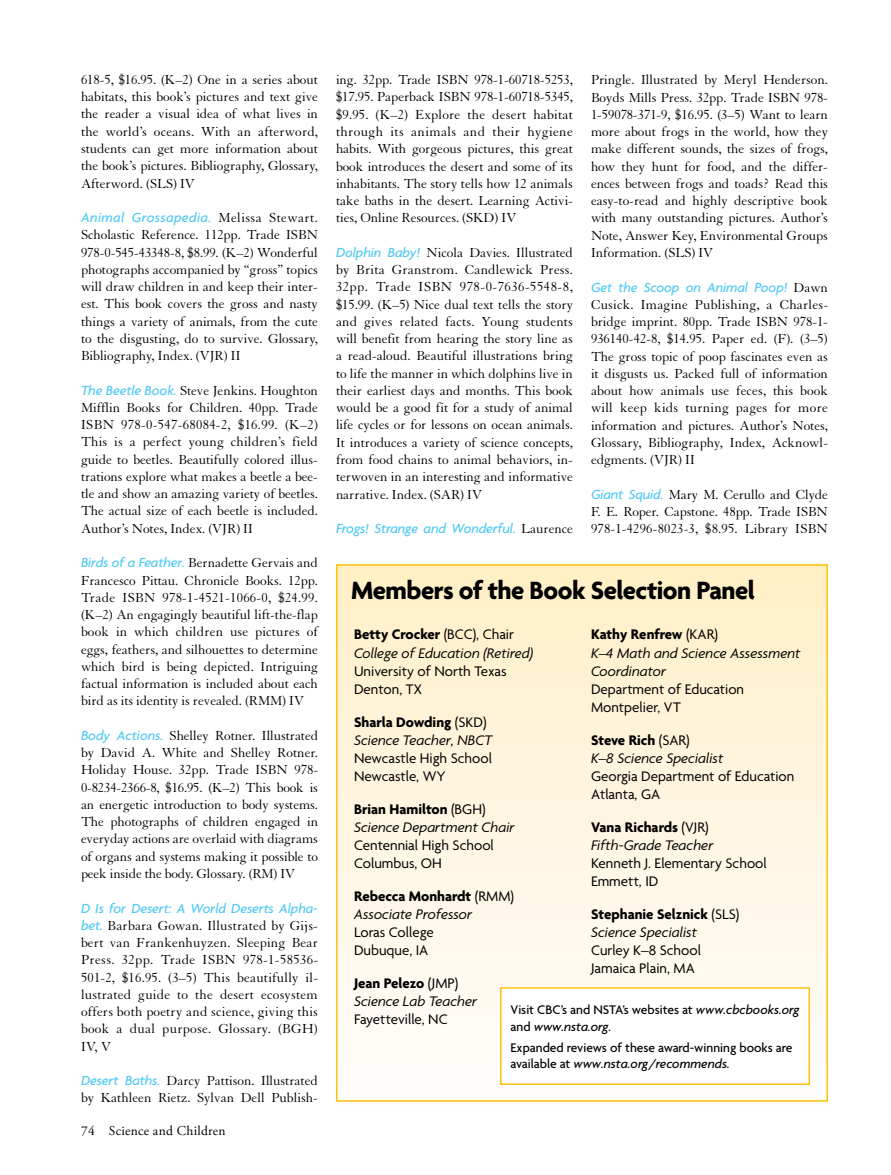
<style>
.page{position:relative;width:891px;height:1175px;background:#fff}
.page>*{position:absolute;margin:0;border:0;box-sizing:border-box;transform-origin:0 0}
.t1{font:700 27px "Agenda";letter-spacing:-.02em;color:#000}
.t2{font:italic 15px/18px "Agenda";color:#000}
.t3{font:15px/18px "Agenda";color:#000}
.t4{font:700 15px/18px "Agenda";color:#000}
.t5{font:14.25px/17.2px "Granjon LT Std";letter-spacing:-.005em;color:#000;text-align:justify}
.t6{font:italic 500 14.25px "Agenda";letter-spacing:-.01em;color:#52caf5}
.t7{font:italic 500 14.25px "Agenda";letter-spacing:.025em;color:#52caf5}
.t8{font:500 13.5px/16.5px "Agenda";color:#000}
.t9{font:13.5px "Adobe Garamond Pro";letter-spacing:.02em;color:#000}
.s1{font-family:"Granjon LT Std";font-weight:400;font-style:normal;color:#000}
.s2{font-family:"Agenda";font-weight:500;font-style:italic;color:#52caf5}
.s3{font-weight:700;font-style:normal}
.s4{font-style:normal}
.s5{font-weight:400}
.s6{font-weight:400;font-style:italic}
.s7{font-style:italic}
</style>
<div class="page">
<div style="left:336px;top:564px;width:492px;height:550px;background:linear-gradient(to bottom,#ffefc9,#fffdfc)"></div>
<div style="left:336px;top:564px;width:492px;height:537px;border:2px solid #ffc20e"></div>
<div style="left:501px;top:988px;width:308px;height:96px;background:#fff"></div>
<div style="left:500px;top:987px;width:310px;height:97px;border:2px solid #ffc20e"></div>
<p class="t5" style="left:81px;top:71px;width:239px">618-5, $16.95. (K–2) One in a series about habitats, this book’s pictures and text give the reader a visual idea of what lives in the world’s oceans. With an afterword, students can get more information about the book’s pictures. Bibliography, Glossary, Afterword. (SLS) IV</p>
<p class="t7" style="left:81px;top:209px;width:239px">Animal Grossapedia. <span class="s1">Melissa Stewart.</span></p>
<p class="t5" style="left:81px;top:226px;width:239px">Scholastic Reference. 112pp. Trade ISBN 978-0-545-43348-8, $8.99. (K–2) Wonderful photographs accompanied by “gross” topics will draw children in and keep their inter&shy;est. This book covers the gross and nasty things a variety of animals, from the cute to the disgusting, do to survive. Glossary, Bibliography, Index. (VJR) II</p>
<p class="t5" style="left:81px;top:382px;width:239px"><span class="s2">The Beetle Book.</span> Steve Jenkins. Houghton Mifflin Books for Children. 40pp. Trade ISBN 978-0-547-68084-2, $16.99. (K–2)<br>This is a perfect young children’s field guide to beetles. Beautifully colored illus&shy;trations explore what makes a beetle a bee&shy;tle and show an amazing variety of beetles.<br>The actual size of each beetle is included.<br>Author’s Notes, Index. (VJR) II</p>
<p class="t5" style="left:81px;top:554px;width:239px"><span class="s2">Birds of a Feather.</span> Bernadette Gervais and Francesco Pittau. Chronicle Books. 12pp.<br>Trade ISBN 978-1-4521-1066-0, $24.99. (K–2) An engagingly beautiful lift-the-flap book in which children use pictures of eggs, feathers, and silhouettes to determine which bird is being depicted. Intriguing factual information is included about each bird as its identity is revealed. (RMM) IV</p>
<p class="t5" style="left:81px;top:727px;width:239px"><span class="s2">Body Actions.</span> Shelley Rotner. Illustrated by David A. White and Shelley Rotner.<br>Holiday House. 32pp. Trade ISBN 978- 0-8234-2366-8, $16.95. (K–2) This book is an energetic introduction to body systems.<br>The photographs of children engaged in everyday actions are overlaid with diagrams of organs and systems making it possible to peek inside the body. Glossary. (RM) IV</p>
<p class="t6" style="left:81px;top:899px;width:238px">D Is for Desert: A World Deserts Alpha-</p>
<p class="t5" style="left:81px;top:917px;width:239px"><span class="s2">bet.</span> Barbara Gowan. Illustrated by Gijs&shy;bert van Frankenhuyzen. Sleeping Bear Press. 32pp. Trade ISBN 978-1-58536- 501-2, $16.95. (3–5) This beautifully il&shy;lustrated guide to the desert ecosystem offers both poetry and science, giving this book a dual purpose. Glossary. (BGH)<br>IV, V</p>
<p class="t5" style="left:81px;top:1072px;width:238px"><span class="s2">Desert Baths.</span> Darcy Pattison. Illustrated by Kathleen Rietz. Sylvan Dell Publish-</p>
<p class="t9" style="left:81px;top:1122px;width:146px">74 Science and Children</p>
<p class="t5" style="left:336px;top:71px;width:239px">ing. 32pp. Trade ISBN 978-1-60718-5253, $17.95. Paperback ISBN 978-1-60718-5345, $9.95. (K–2) Explore the desert habitat through its animals and their hygiene habits. With gorgeous pictures, this great book introduces the desert and some of its inhabitants. The story tells how 12 animals take baths in the desert. Learning Activi&shy;ties, Online Resources. (SKD) IV</p>
<p class="t5" style="left:336px;top:244px;width:239px"><span class="s2">Dolphin Baby!</span> Nicola Davies. Illustrated by Brita Granstrom. Candlewick Press.<br>32pp. Trade ISBN 978-0-7636-5548-8, $15.99. (K–5) Nice dual text tells the story and gives related facts. Young students will benefit from hearing the story line as a read-aloud. Beautiful illustrations bring to life the manner in which dolphins live in their earliest days and months. This book would be a good fit for a study of animal life cycles or for lessons on ocean animals.<br>It introduces a variety of science concepts, from food chains to animal behaviors, in&shy;terwoven in an interesting and informative narrative. Index. (SAR) IV</p>
<p class="t6" style="left:336px;top:520px;width:238px">Frogs! Strange and Wonderful. <span class="s1">Laurence</span></p>
<p class="t5" style="left:591px;top:72px;width:239px">Pringle. Illustrated by Meryl Henderson.<br>Boyds Mills Press. 32pp. Trade ISBN 978- 1-59078-371-9, $16.95. (3–5) Want to learn more about frogs in the world, how they make different sounds, the sizes of frogs, how they hunt for food, and the differ&shy;ences between frogs and toads? Read this easy-to-read and highly descriptive book with many outstanding pictures. Author’s Note, Answer Key, Environmental Groups Information. (SLS) IV</p>
<p class="t6" style="left:591px;top:278px;width:238px">Get the Scoop on Animal Poop! <span class="s1">Dawn</span></p>
<p class="t5" style="left:591px;top:296px;width:239px">Cusick. Imagine Publishing, a Charles&shy;bridge imprint. 80pp. Trade ISBN 978-1- 936140-42-8, $14.95. Paper ed. (F). (3–5)<br>The gross topic of poop fascinates even as it disgusts us. Packed full of information about how animals use feces, this book will keep kids turning pages for more information and pictures. Author’s Notes, Glossary, Bibliography, Index, Acknowl&shy;edgments. (VJR) II</p>
<p class="t5" style="left:591px;top:486px;width:239px"><span class="s2">Giant Squid.</span> Mary M. Cerullo and Clyde F. E. Roper. Capstone. 48pp. Trade ISBN 978-1-4296-8023-3, $8.95. Library ISBN</p>
<h1 class="t1" style="left:351px;top:576px;width:406px">Members of the Book Selection Panel</h1>
<p class="t2" style="left:354px;top:625px;width:181px"><span class="s3">Betty Crocker</span> <span class="s4">(BCC), Chair<br></span>College of Education (Retired)</p>
<p class="t3" style="left:354px;top:662px;width:154px">University of North Texas<br>Denton, TX</p>
<p class="t2" style="left:354px;top:712px;width:140px"><span class="s3">Sharla Dowding</span> <span class="s4">(SKD)<br></span>Science Teacher, NBCT</p>
<p class="t3" style="left:354px;top:749px;width:140px">Newcastle High School<br>Newcastle, WY</p>
<p class="t2" style="left:354px;top:799px;width:162px"><span class="s3">Brian Hamilton</span> <span class="s4">(BGH)<br></span>Science Department Chair</p>
<p class="t3" style="left:354px;top:836px;width:141px">Centennial High School<br>Columbus, OH</p>
<p class="t2" style="left:354px;top:886px;width:162px"><span class="s3">Rebecca Monhardt</span> <span class="s4">(RMM)<br></span>Associate Professor</p>
<p class="t3" style="left:354px;top:923px;width:81px">Loras College<br>Dubuque, IA</p>
<p class="t2" style="left:354px;top:973px;width:125px"><span class="s3">Jean Pelezo</span> <span class="s4">(JMP)<br></span>Science Lab Teacher</p>
<p class="t3" style="left:354px;top:1010px;width:95px">Fayetteville, NC</p>
<p class="t2" style="left:591px;top:625px;width:211px"><span class="s3">Kathy Renfrew</span> <span class="s4">(KAR)<br></span>K–4 Math and Science Assessment<br>Coordinator</p>
<p class="t3" style="left:591px;top:680px;width:155px">Department of Education<br>Montpelier, VT</p>
<p class="t2" style="left:591px;top:730px;width:134px"><span class="s3">Steve Rich</span> <span class="s4">(SAR)<br></span>K–8 Science Specialist</p>
<p class="t3" style="left:591px;top:767px;width:205px">Georgia Department of Education<br>Atlanta, GA</p>
<p class="t2" style="left:591px;top:817px;width:124px"><span class="s3">Vana Richards</span> <span class="s4">(VJR)<br></span>Fifth-Grade Teacher</p>
<p class="t3" style="left:591px;top:854px;width:177px">Kenneth J. Elementary School<br>Emmett, ID</p>
<p class="t4" style="left:591px;top:905px;width:150px">Stephanie Selznick <span class="s5">(SLS)<br></span><span class="s6">Science Specialist</span></p>
<p class="t3" style="left:591px;top:941px;width:112px">Curley K–8 School<br>Jamaica Plain, MA</p>
<p class="t8" style="left:511px;top:1002px;width:290px">Visit CBC’s and NSTA’s websites at <span class="s7">www.cbcbooks.org </span>and <span class="s7">www.nsta.org.</span></p>
<p class="t8" style="left:511px;top:1040px;width:283px">Expanded reviews of these award-winning books are available at <span class="s7">www.nsta.org/recommends.</span></p>
</div>
